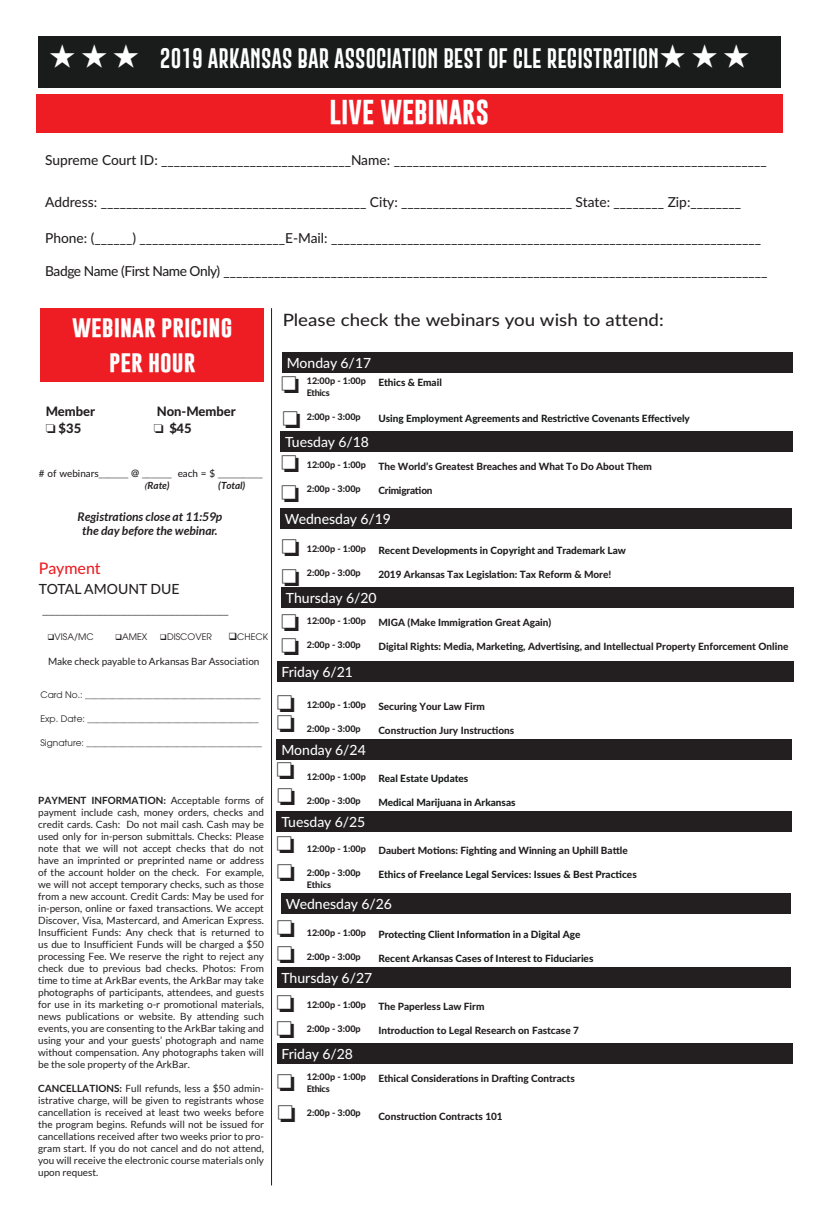
<style>
.page{position:relative;width:819px;height:1224px;background:#fff}
.page>*{position:absolute;margin:0;border:0;box-sizing:border-box;transform-origin:0 0}
.t1{font:700 25px "Gobold";color:#fff}
.t2{font:700 22px "Gobold";color:#fff}
.t3{font:20.6px "Gobold Extra 2";color:#fff}
.t4{font:500 17px "Lato";color:#231f20;scale:1.1 1}
.t5{font:500 16px "Lato";letter-spacing:-.005em;color:#ee1d23}
.t6{font:500 14px "Lato";color:#fff}
.t7{font:500 14px "Lato";color:#231f20}
.t8{font:500 13.8px "Lato";letter-spacing:-.005em;color:#231f20}
.t9{font:500 13.8px "Lato";letter-spacing:-.03em;color:#231f20}
.t10{font:800 13px "Lato";color:#231f20}
.t11{font:italic 700 12px "Lato";color:#231f20}
.t12{font:500 12px "Avant Garde";color:#231f20}
.t13{font:10px/12px "Lato";color:#231f20;text-align:justify}
.t14{font:800 10px "Lato";color:#231f20}
.t15{font:800 10px "Lato";color:#1a1b1b}
.t16{font:800 10px "Lato";letter-spacing:-.02em;color:#231f20}
.t17{font:500 9.9px "Avant Garde";color:#231f20}
.t18{font:italic 700 9.9px "Lato";color:#231f20}
.t19{font:800 9px "Lato";color:#231f20}
.t20{font:9px "Avant Garde";color:#231f20}
.s1{font-family:"Lato"}
.s2{font-family:"Adobe Garamond"}
.s3{font-weight:700}
</style>
<div class="page">
<div style="left:36px;top:94px;width:746px;height:39px;background:#ee1d23"></div>
<div style="left:282px;top:352px;width:511px;height:21px;background:#231f20"></div>
<div style="left:281px;top:431px;width:512px;height:21px;background:#231f20"></div>
<div style="left:280px;top:508px;width:512px;height:21px;background:#231f20"></div>
<div style="left:281px;top:587px;width:513px;height:21px;background:#231f20"></div>
<div style="left:277px;top:661px;width:517px;height:21px;background:#231f20"></div>
<div style="left:277px;top:739px;width:515px;height:21px;background:#231f20"></div>
<div style="left:277px;top:811px;width:515px;height:21px;background:#231f20"></div>
<div style="left:281px;top:893px;width:510px;height:21px;background:#231f20"></div>
<div style="left:277px;top:967px;width:514px;height:20px;background:#231f20"></div>
<div style="left:277px;top:1043px;width:516px;height:21px;background:#231f20"></div>
<div style="left:38px;top:36px;width:743px;height:52px;background:#1a1b1b"></div>
<div style="left:40px;top:308px;width:224px;height:74px;background:#ee1d23"></div>
<hr style="left:271px;top:308px;width:1px;height:877px;background:#231f20">
<p class="t3" style="left:160px;top:45px;width:501px">2019 ARKANSAS BAR ASSOCIATION BEST OF CLE REGISTRATION</p>
<p class="t1" style="left:330px;top:96px;width:161px">LIVE WEBINARS</p>
<p class="t8" style="left:45px;top:150px;width:723px">Supreme Court ID: ______________________________Name: ___________________________________________________________</p>
<p class="t8" style="left:45px;top:192px;width:697px">Address: __________________________________________ City: ___________________________ State: ________ Zip:________</p>
<p class="t8" style="left:45px;top:228px;width:718px">Phone: (______) _______________________E-Mail: ____________________________________________________________________</p>
<p class="t9" style="left:45px;top:261px;width:724px">Badge Name (First Name Only) ______________________________________________________________________________________</p>
<p class="t2" style="left:72px;top:312px;width:162px">webinar pricing</p>
<p class="t2" style="left:109px;top:347px;width:88px">per hour</p>
<p class="t10" style="left:46px;top:402px;width:51px">Member</p>
<p class="t10" style="left:157px;top:402px;width:80px">Non-Member</p>
<p class="t10" style="left:46px;top:419px;width:37px">□ $35</p>
<p class="t10" style="left:154px;top:419px;width:39px">□ $45</p>
<p class="t17" style="left:39px;top:467px;width:225px"><span class="s1"># of webinars</span>______ @ ______ <span class="s1">each = $</span> _________</p>
<p class="t18" style="left:144px;top:479px;width:27px"><span class="s2">(</span>Rate)</p>
<p class="t18" style="left:218px;top:479px;width:29px">(Total)</p>
<p class="t11" style="left:78px;top:509px;width:146px">Registrations close at 11:59p</p>
<p class="t11" style="left:82px;top:524px;width:137px">the day before the webinar.</p>
<p class="t5" style="left:39px;top:557px;width:63px">Payment</p>
<p class="t7" style="left:39px;top:579px;width:142px">TOTAL AMOUNT DUE</p>
<p class="t12" style="left:43px;top:603px;width:188px">_______________________________</p>
<p class="t20" style="left:48px;top:631px;width:48px">❑VISA/MC</p>
<p class="t20" style="left:115px;top:631px;width:34px">❑AMEX</p>
<p class="t20" style="left:160px;top:631px;width:54px">❑DISCOVER</p>
<p class="t20" style="left:228px;top:631px;width:41px">❑CHECK</p>
<p class="t13" style="left:48px;top:655px;width:213px">Make check payable to Arkansas Bar Association</p>
<p class="t20" style="left:41px;top:690px;width:222px">Card No.: _______________________________________</p>
<p class="t20" style="left:41px;top:714px;width:219px">Exp. Date: ______________________________________</p>
<p class="t20" style="left:41px;top:738px;width:223px">Signature: _______________________________________</p>
<p class="t13" style="left:38px;top:794px;width:227px"><span class="s3">PAYMENT INFORMATION:</span> Acceptable forms of payment include cash, money orders, checks and credit cards. Cash: Do not mail cash. Cash may be used only for in-person submittals. Checks: Please note that we will not accept checks that do not have an imprinted or preprinted name or address of the account holder on the check. For example, we will not accept temporary checks, such as those from a new account. Credit Cards: May be used for in-person, online or faxed transactions. We accept Discover, Visa, Mastercard, and American Express.<br>Insufficient Funds: Any check that is returned to us due to Insufficient Funds will be charged a $50 processing Fee. We reserve the right to reject any check due to previous bad checks. Photos: From time to time at ArkBar events, the ArkBar may take photographs of participants, attendees, and guests for use in its marketing o-r promotional materials, news publications or website. By attending such events, you are consenting to the ArkBar taking and using your and your guests’ photograph and name without compensation. Any photographs taken will be the sole property of the ArkBar.</p>
<p class="t13" style="left:38px;top:1082px;width:227px"><span class="s3">CANCELLATIONS:</span> Full refunds, less a $50 admin&shy;istrative charge, will be given to registrants whose cancellation is received at least two weeks before the program begins. Refunds will not be issued for cancellations received after two weeks prior to pro&shy;gram start. If you do not cancel and do not attend, you will receive the electronic course materials only upon request.</p>
<p class="t4" style="left:283px;top:308px;width:348px">Please check the webinars you wish to attend:</p>
<p class="t6" style="left:287px;top:353px;width:86px">Monday 6/17</p>
<p class="t19" style="left:307px;top:374px;width:61px">12:00p - 1:00p</p>
<p class="t19" style="left:307px;top:386px;width:24px">Ethics</p>
<p class="t19" style="left:307px;top:410px;width:55px">2:00p - 3:00p</p>
<p class="t19" style="left:307px;top:458px;width:61px">12:00p - 1:00p</p>
<p class="t19" style="left:307px;top:482px;width:55px">2:00p - 3:00p</p>
<p class="t6" style="left:285px;top:432px;width:85px">Tuesday 6/18</p>
<p class="t15" style="left:378px;top:374px;width:65px">Ethics &amp; Email</p>
<p class="t15" style="left:378px;top:410px;width:313px">Using Employment Agreements and Restrictive Covenants Effectively</p>
<p class="t14" style="left:378px;top:458px;width:275px">The World’s Greatest Breaches and What To Do About Them</p>
<p class="t16" style="left:378px;top:482px;width:56px">Crimigration</p>
<p class="t6" style="left:285px;top:509px;width:108px">Wednesday 6/19</p>
<p class="t19" style="left:307px;top:542px;width:61px">12:00p - 1:00p</p>
<p class="t19" style="left:307px;top:566px;width:55px">2:00p - 3:00p</p>
<p class="t19" style="left:307px;top:614px;width:61px">12:00p - 1:00p</p>
<p class="t19" style="left:307px;top:638px;width:55px">2:00p - 3:00p</p>
<p class="t15" style="left:378px;top:542px;width:249px">Recent Developments in Copyright and Trademark Law</p>
<p class="t14" style="left:378px;top:566px;width:234px">2019 Arkansas Tax Legislation: Tax Reform &amp; More!</p>
<p class="t14" style="left:378px;top:614px;width:174px">MIGA (Make Immigration Great Again)</p>
<p class="t14" style="left:378px;top:638px;width:411px">Digital Rights: Media, Marketing, Advertising, and Intellectual Property Enforcement Online</p>
<p class="t6" style="left:286px;top:588px;width:92px">Thursday 6/20</p>
<p class="t6" style="left:281px;top:662px;width:73px">Friday 6/21</p>
<p class="t19" style="left:307px;top:698px;width:61px">12:00p - 1:00p</p>
<p class="t19" style="left:307px;top:722px;width:55px">2:00p - 3:00p</p>
<p class="t19" style="left:307px;top:770px;width:61px">12:00p - 1:00p</p>
<p class="t19" style="left:307px;top:794px;width:55px">2:00p - 3:00p</p>
<p class="t19" style="left:307px;top:842px;width:61px">12:00p - 1:00p</p>
<p class="t19" style="left:307px;top:866px;width:55px">2:00p - 3:00p</p>
<p class="t19" style="left:307px;top:878px;width:26px">Ethics</p>
<p class="t6" style="left:281px;top:740px;width:86px">Monday 6/24</p>
<p class="t6" style="left:281px;top:812px;width:85px">Tuesday 6/25</p>
<p class="t14" style="left:378px;top:698px;width:108px">Securing Your Law Firm</p>
<p class="t14" style="left:378px;top:722px;width:137px">Construction Jury Instructions</p>
<p class="t15" style="left:378px;top:770px;width:91px">Real Estate Updates</p>
<p class="t15" style="left:378px;top:794px;width:139px">Medical Marijuana in Arkansas</p>
<p class="t14" style="left:378px;top:842px;width:251px">Daubert Motions: Fighting and Winning an Uphill Battle</p>
<p class="t15" style="left:378px;top:866px;width:260px">Ethics of Freelance Legal Services: Issues &amp; Best Practices</p>
<p class="t6" style="left:286px;top:894px;width:108px">Wednesday 6/26</p>
<p class="t19" style="left:307px;top:926px;width:61px">12:00p - 1:00p</p>
<p class="t19" style="left:307px;top:950px;width:55px">2:00p - 3:00p</p>
<p class="t19" style="left:307px;top:998px;width:61px">12:00p - 1:00p</p>
<p class="t19" style="left:307px;top:1022px;width:55px">2:00p - 3:00p</p>
<p class="t19" style="left:307px;top:1070px;width:61px">12:00p - 1:00p</p>
<p class="t19" style="left:307px;top:1082px;width:24px">Ethics</p>
<p class="t19" style="left:307px;top:1106px;width:55px">2:00p - 3:00p</p>
<p class="t15" style="left:378px;top:926px;width:204px">Protecting Client Information in a Digital Age</p>
<p class="t15" style="left:378px;top:950px;width:217px">Recent Arkansas Cases of Interest to Fiduciaries</p>
<p class="t6" style="left:281px;top:967px;width:92px">Thursday 6/27</p>
<p class="t14" style="left:378px;top:998px;width:108px">The Paperless Law Firm</p>
<p class="t14" style="left:378px;top:1022px;width:202px">Introduction to Legal Research on Fastcase 7</p>
<p class="t14" style="left:378px;top:1070px;width:198px">Ethical Considerations in Drafting Contracts</p>
<p class="t14" style="left:378px;top:1108px;width:126px">Construction Contracts 101</p>
<p class="t6" style="left:281px;top:1044px;width:73px">Friday 6/28</p>
</div>
